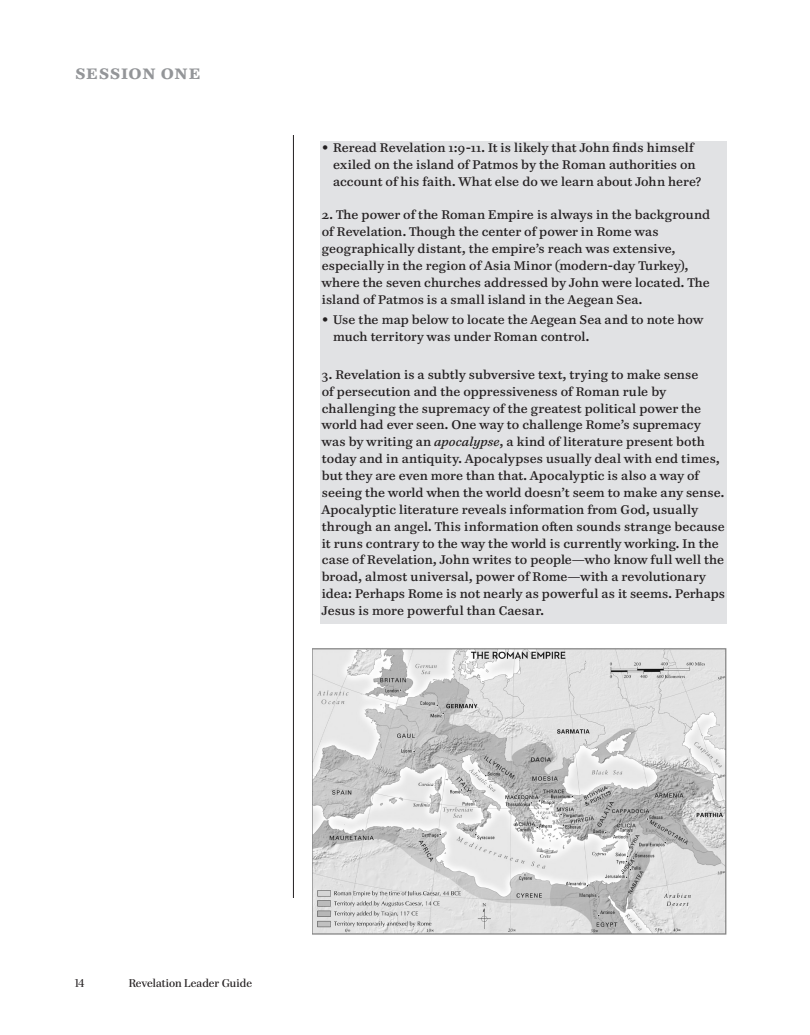
<style>
.page{position:relative;width:810px;height:1035px;background:#fff}
.page>*{position:absolute;margin:0;border:0;box-sizing:border-box;transform-origin:0 0}
.t1{font:700 15px "Paperback 6";letter-spacing:.055em;color:#939598}
.t2{font:12.5px/16.9px "Paperback 9";letter-spacing:.015em;color:#231f20}
.t3{font:11.25px "Paperback 48";color:#231f20}
.s1{font-style:italic}
</style>
<div class="page">
<hr style="left:293px;top:135px;width:1px;height:763px;background:#231f20">
<div style="left:320px;top:141px;width:406px;height:483px;background:#e1e2e4"></div>
<img style="left:312px;top:648px;width:415px;height:287px">
<p class="t1" style="left:75px;top:63px;width:127px">SESSION ONE</p>
<p class="t2" style="left:333px;top:139px;width:370px;text-indent:-11px">• Reread Revelation 1:9-11. It is likely that John finds himself exiled on the island of Patmos by the Roman authorities on account of his faith. What else do we learn about John here?</p>
<p class="t2" style="left:322px;top:206px;width:390px">2. The power of the Roman Empire is always in the background of Revelation. Though the center of power in Rome was geographically distant, the empire’s reach was extensive, especially in the region of Asia Minor (modern-day Turkey), where the seven churches addressed by John were located. The island of Patmos is a small island in the Aegean Sea.</p>
<p class="t2" style="left:333px;top:311px;width:372px;text-indent:-11px">• Use the map below to locate the Aegean Sea and to note how much territory was under Roman control.</p>
<p class="t2" style="left:322px;top:366px;width:405px">3. Revelation is a subtly subversive text, trying to make sense<br>of persecution and the oppressiveness of Roman rule by challenging the supremacy of the greatest political power the world had ever seen. One way to challenge Rome’s supremacy was by writing an <span class="s1">apocalypse</span>, a kind of literature present both today and in antiquity. Apocalypses usually deal with end times, but they are even more than that. Apocalyptic is also a way of seeing the world when the world doesn’t seem to make any sense.<br>Apocalyptic literature reveals information from God, usually through an angel. This information often sounds strange because it runs contrary to the way the world is currently working. In the case of Revelation, John writes to people—who know full well the broad, almost universal, power of Rome—with a revolutionary idea: Perhaps Rome is not nearly as powerful as it seems. Perhaps Jesus is more powerful than Caesar.</p>
<p class="t3" style="left:75px;top:977px;width:11px">14</p>
<p class="t3" style="left:129px;top:977px;width:125px">Revelation Leader Guide</p>
</div>
